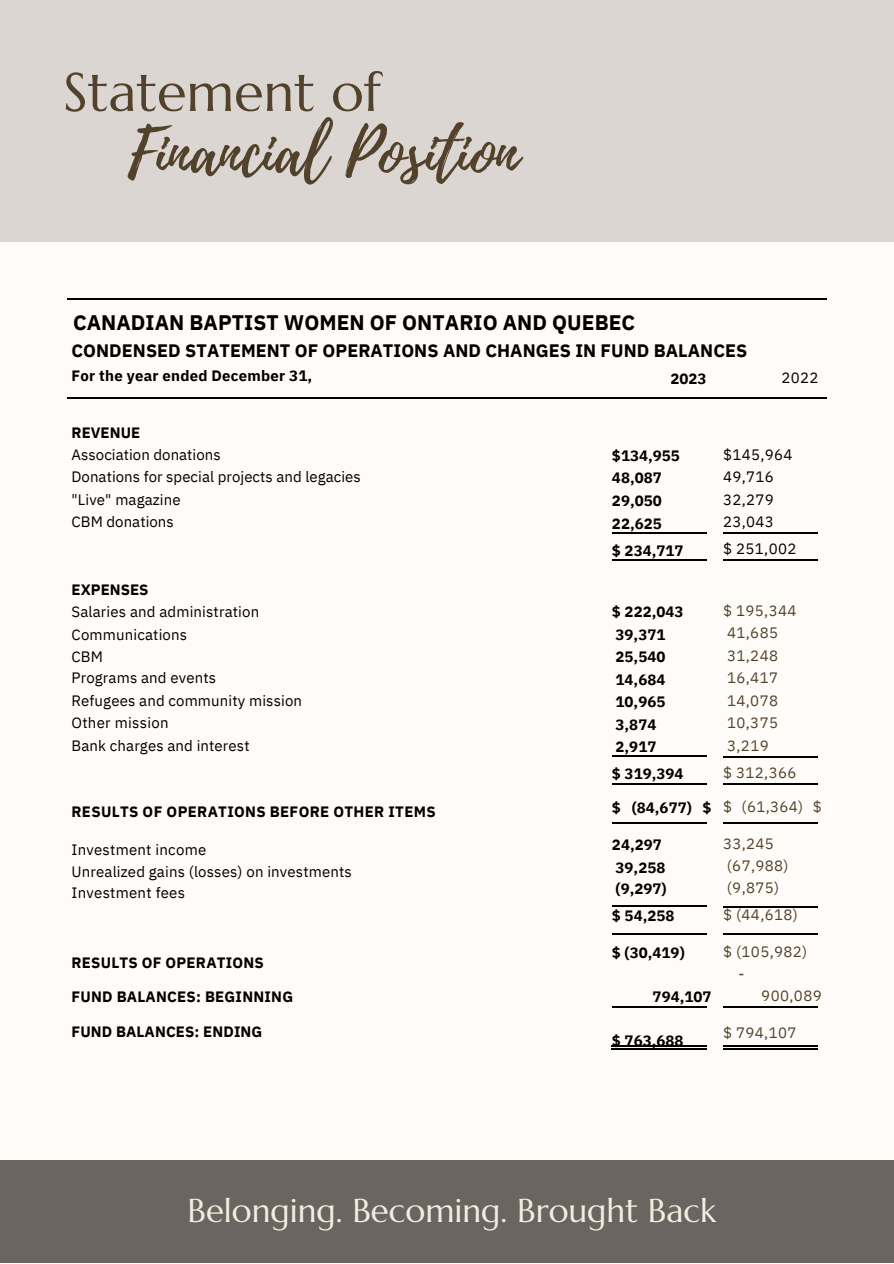
<style>
.page{position:relative;width:894px;height:1264px;background:#fff}
.page>*{position:absolute;margin:0;border:0;box-sizing:border-box;transform-origin:0 0}
.t1{font:65.55px "Playlist Script";color:#52422b}
.t2{font:54px "Marcellus";color:#52422b}
.t3{font:33px "Marcellus";color:#f3ede0}
.t4{font:700 21px "IBM Plex Sans";letter-spacing:.005em;color:#000}
.t5{font:700 18px "IBM Plex Sans";letter-spacing:.005em;color:#000}
.t6{font:15px/22.4px "IBM Plex Sans";letter-spacing:.01em;color:#000}
.t7{font:700 15px/22.5px "IBM Plex Sans";letter-spacing:.005em;color:#000}
.t8{font:15px/22.5px "IBM Plex Sans";letter-spacing:.025em;color:#52422b}
</style>
<div class="page">
<div style="left:0;top:0;width:893px;height:1263px;background:#fffbf9"></div>
<hr style="left:612px;top:532px;width:94px;height:1px;background:#000">
<hr style="left:611px;top:559px;width:95px;height:1px;background:#000">
<hr style="left:612px;top:755px;width:94px;height:2px;background:#000">
<hr style="left:611px;top:782px;width:95px;height:2px;background:#000">
<hr style="left:611px;top:821px;width:95px;height:2px;background:#000">
<hr style="left:612px;top:905px;width:94px;height:2px;background:#000">
<hr style="left:611px;top:932px;width:95px;height:2px;background:#000">
<hr style="left:611px;top:1006px;width:95px;height:1px;background:#000">
<hr style="left:611px;top:1045px;width:95px;height:1px;background:#000">
<hr style="left:611px;top:1048px;width:95px;height:1px;background:#000">
<hr style="left:67px;top:298px;width:759px;height:1px;background:#000">
<hr style="left:67px;top:397px;width:759px;height:1px;background:#000">
<hr style="left:722px;top:532px;width:95px;height:1px;background:#000">
<hr style="left:722px;top:559px;width:95px;height:1px;background:#000">
<hr style="left:722px;top:755px;width:95px;height:2px;background:#000">
<hr style="left:722px;top:782px;width:95px;height:2px;background:#000">
<hr style="left:722px;top:821px;width:95px;height:2px;background:#000">
<hr style="left:722px;top:905px;width:95px;height:2px;background:#000">
<hr style="left:722px;top:932px;width:95px;height:2px;background:#000">
<hr style="left:722px;top:1006px;width:95px;height:1px;background:#000">
<hr style="left:722px;top:1045px;width:95px;height:1px;background:#000">
<hr style="left:722px;top:1048px;width:95px;height:1px;background:#000">
<div style="left:0;top:0;width:893px;height:242px;background:#dcd6d2"></div>
<div style="left:0;top:1160px;width:893px;height:102px;background:#6b6561"></div>
<h2 class="t2" style="left:63px;top:58px;width:319px">Statement of</h2>
<h1 class="t1" style="left:128px;top:106px;width:392px">Financial Position</h1>
<h3 class="t4" style="left:73px;top:308px;width:563px">CANADIAN BAPTIST WOMEN OF ONTARIO AND QUEBEC</h3>
<p class="t5" style="left:71px;top:338px;width:677px">CONDENSED STATEMENT OF OPERATIONS AND CHANGES IN FUND BALANCES</p>
<p class="t7" style="left:71px;top:364px;width:242px">For the year ended December 31,</p>
<p class="t7" style="left:670px;top:367px;width:38px">2023</p>
<p class="t6" style="left:781px;top:366px;width:39px">2022</p>
<p class="t7" style="left:71px;top:421px;width:70px">REVENUE</p>
<p class="t6" style="left:71px;top:443px;width:291px">Association donations<br>Donations for special projects and legacies "Live" magazine<br>CBM donations</p>
<p class="t7" style="left:71px;top:577px;width:79px">EXPENSES</p>
<p class="t6" style="left:71px;top:600px;width:232px">Salaries and administration<br>Communications<br>CBM<br>Programs and events<br>Refugees and community mission<br>Other mission<br>Bank charges and interest</p>
<p class="t7" style="left:71px;top:800px;width:365px">RESULTS OF OPERATIONS BEFORE OTHER ITEMS</p>
<p class="t6" style="left:71px;top:838px;width:282px;line-height:21.9px">Investment income<br>Unrealized gains (losses) on investments<br>Investment fees</p>
<p class="t7" style="left:71px;top:950px;width:194px">RESULTS OF OPERATIONS</p>
<p class="t7" style="left:71px;top:984px;width:223px">FUND BALANCES: BEGINNING</p>
<p class="t7" style="left:71px;top:1019px;width:192px">FUND BALANCES: ENDING</p>
<p class="t7" style="left:611px;top:444px;width:69px">$134,955<br>48,087<br>29,050<br>22,625</p>
<p class="t7" style="left:611px;top:538px;width:73px">$ 234,717</p>
<p class="t6" style="left:722px;top:443px;width:71px">$145,964<br>49,716<br>32,279<br>23,043</p>
<p class="t6" style="left:722px;top:537px;width:75px">$ 251,002</p>
<p class="t7" style="left:611px;top:600px;width:73px">$ 222,043<br>39,371<br>25,540<br>14,684<br>10,965<br>3,874<br>2,917</p>
<p class="t7" style="left:611px;top:762px;width:73px">$ 319,394</p>
<p class="t7" style="left:611px;top:796px;width:101px">$ (84,677) $</p>
<p class="t7" style="left:611px;top:833px;width:56px;line-height:21.9px">24,297<br>39,258 (9,297)</p>
<p class="t7" style="left:611px;top:904px;width:64px">$ 54,258</p>
<p class="t7" style="left:611px;top:941px;width:74px">$ (30,419)</p>
<p class="t7" style="left:652px;top:985px;width:60px">794,107</p>
<p class="t7" style="left:611px;top:1028px;width:73px">$ 763,688</p>
<p class="t8" style="left:722px;top:599px;width:75px">$ 195,344<br>41,685<br>31,248<br>16,417<br>14,078<br>10,375<br>3,219</p>
<p class="t8" style="left:722px;top:761px;width:75px">$ 312,366</p>
<p class="t8" style="left:722px;top:794px;width:100px">$ (61,364) $</p>
<p class="t8" style="left:722px;top:832px;width:67px;line-height:21.9px">33,245 (67,988) (9,875)</p>
<p class="t8" style="left:722px;top:902px;width:76px">$ (44,618)</p>
<p class="t8" style="left:738px;top:940px;width:70px;text-indent:-16px">$ (105,982) -</p>
<p class="t8" style="left:761px;top:983px;width:62px">900,089</p>
<p class="t8" style="left:722px;top:1021px;width:75px">$ 794,107</p>
<h3 class="t3" style="left:187px;top:1189px;width:530px">Belonging. Becoming. Brought Back</h3>
</div>
